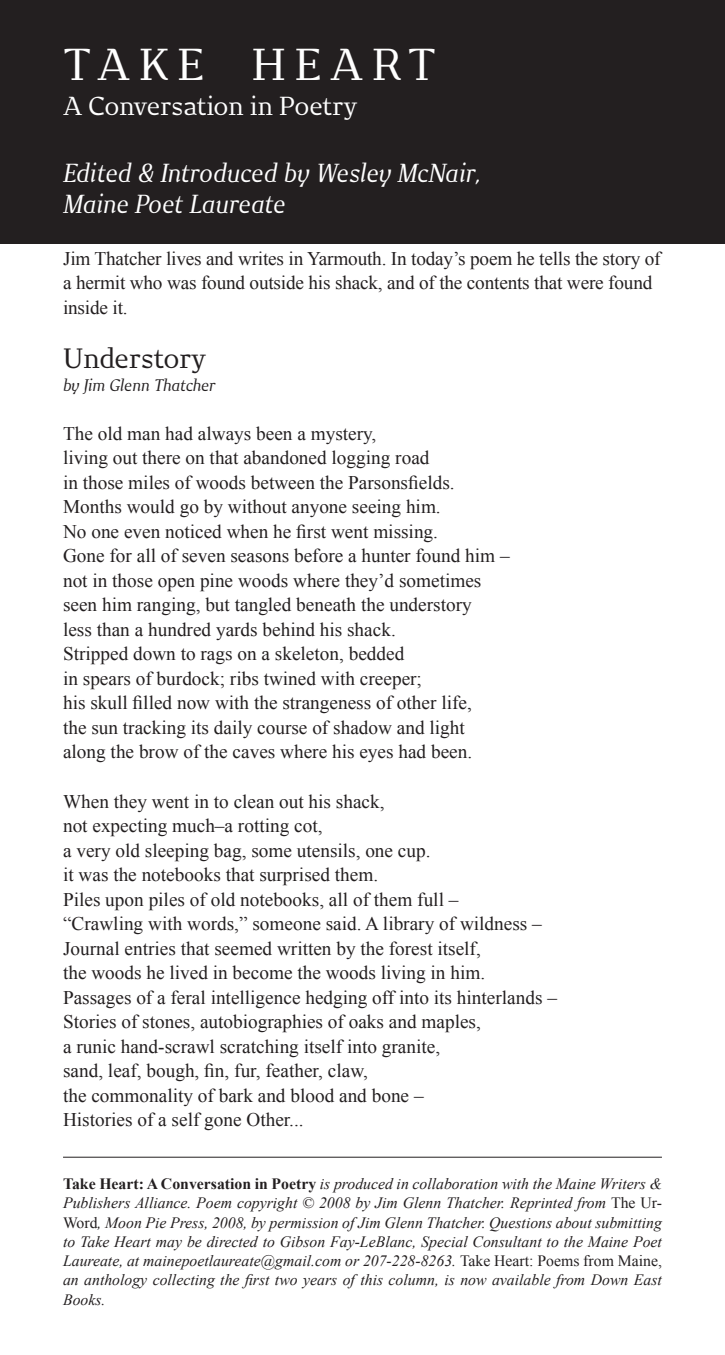
<style>
.page{position:relative;width:725px;height:1355px;background:#fff}
.page>*{position:absolute;margin:0;border:0;box-sizing:border-box;transform-origin:0 0}
.t1{font:42px "New June Serif";letter-spacing:.21em;color:#fff}
.Poem{font:26.25px "New June Serif";color:#231f20}
.t2{font:italic 24.5px "New June Serif";letter-spacing:-.02em;color:#fff}
.t3{font:24.5px "New June Serif";color:#fff}
.Poem-2{font:19.25px/24.5px "Times New Roman";color:#231f20}
.Footnote{font:italic 15.75px/19.2px "Times New Roman";color:#231f20;text-align:justify}
.Poem-3{font:italic 15.75px "New June Serif";color:#231f20}
.s1{font-weight:700;font-style:normal}
.s2{font-style:normal}
</style>
<div class="page">
<div style="left:0;top:0;width:724px;height:243px;background:#231f20"></div>
<hr style="left:63px;top:1156px;width:599px;height:1px;background:#231f20">
<p class="t1" style="left:63px;top:39px;width:374px">TAKE HEART</p>
<p class="t3" style="left:63px;top:91px;width:296px">A Conversation in Poetry</p>
<p class="t2" style="left:63px;top:158px;width:419px">Edited &amp; Introduced by Wesley McNair,</p>
<p class="t2" style="left:63px;top:189px;width:224px">Maine Poet Laureate</p>
<p class="Poem-2" style="left:63px;top:246px;width:599px">Jim Thatcher lives and writes in Yarmouth. In today’s poem he tells the story of a hermit who was found outside his shack, and of the contents that were found inside it.</p>
<p class="Poem" style="left:63px;top:343px;width:145px">Understory</p>
<p class="Poem-3" style="left:63px;top:376px;width:154px">by Jim Glenn Thatcher</p>
<p class="Poem-2" style="left:63px;top:421px;width:315px">The old man had always been a mystery,</p>
<p class="Poem-2" style="left:63px;top:445px;width:368px">living out there on that abandoned logging road</p>
<p class="Poem-2" style="left:63px;top:470px;width:393px">in those miles of woods between the Parsonsfields.</p>
<p class="Poem-2" style="left:63px;top:494px;width:379px">Months would go by without anyone seeing him.</p>
<p class="Poem-2" style="left:63px;top:519px;width:376px">No one even noticed when he first went missing.</p>
<p class="Poem-2" style="left:63px;top:543px;width:448px">Gone for all of seven seasons before a hunter found him –</p>
<p class="Poem-2" style="left:63px;top:568px;width:420px">not in those open pine woods where they’d sometimes</p>
<p class="Poem-2" style="left:63px;top:592px;width:410px">seen him ranging, but tangled beneath the understory</p>
<p class="Poem-2" style="left:63px;top:617px;width:334px">less than a hundred yards behind his shack.</p>
<p class="Poem-2" style="left:63px;top:641px;width:343px">Stripped down to rags on a skeleton, bedded</p>
<p class="Poem-2" style="left:63px;top:666px;width:360px">in spears of burdock; ribs twined with creeper;</p>
<p class="Poem-2" style="left:63px;top:690px;width:410px">his skull filled now with the strangeness of other life,</p>
<p class="Poem-2" style="left:63px;top:715px;width:403px">the sun tracking its daily course of shadow and light</p>
<p class="Poem-2" style="left:63px;top:739px;width:410px">along the brow of the caves where his eyes had been.</p>
<p class="Poem-2" style="left:63px;top:788px;width:323px">When they went in to clean out his shack,</p>
<p class="Poem-2" style="left:63px;top:813px;width:261px">not expecting much–a rotting cot,</p>
<p class="Poem-2" style="left:63px;top:837px;width:369px">a very old sleeping bag, some utensils, one cup.</p>
<p class="Poem-2" style="left:63px;top:862px;width:316px">it was the notebooks that surprised them.</p>
<p class="Poem-2" style="left:63px;top:886px;width:397px">Piles upon piles of old notebooks, all of them full –</p>
<p class="Poem-2" style="left:63px;top:911px;width:480px">“Crawling with words,” someone said. A library of wildness –</p>
<p class="Poem-2" style="left:63px;top:935px;width:419px">Journal entries that seemed written by the forest itself,</p>
<p class="Poem-2" style="left:63px;top:960px;width:423px">the woods he lived in become the woods living in him.</p>
<p class="Poem-2" style="left:63px;top:984px;width:495px">Passages of a feral intelligence hedging off into its hinterlands –</p>
<p class="Poem-2" style="left:63px;top:1009px;width:419px">Stories of stones, autobiographies of oaks and maples,</p>
<p class="Poem-2" style="left:63px;top:1033px;width:378px">a runic hand-scrawl scratching itself into granite,</p>
<p class="Poem-2" style="left:63px;top:1058px;width:306px">sand, leaf, bough, fin, fur, feather, claw,</p>
<p class="Poem-2" style="left:63px;top:1082px;width:362px">the commonality of bark and blood and bone –</p>
<p class="Poem-2" style="left:63px;top:1107px;width:242px">Histories of a self gone Other...</p>
<p class="Footnote" style="left:63px;top:1173px;width:600px"><span class="s1">Take Heart: A Conversation in Poetry</span> is produced in collaboration with the Maine Writers &amp; Publishers Alliance. Poem copyright © 2008 by Jim Glenn Thatcher. Reprinted from <span class="s2">The Ur-Word</span>, Moon Pie Press, 2008, by permission of Jim Glenn Thatcher. Questions about submitting to Take Heart may be directed to Gibson Fay-LeBlanc, Special Consultant to the Maine Poet Laureate, at mainepoetlaureate@gmail.com or 207-228-8263. <span class="s2">Take Heart: Poems from Maine, </span>an anthology collecting the first two years of this column, is now available from Down East Books.</p>
</div>
